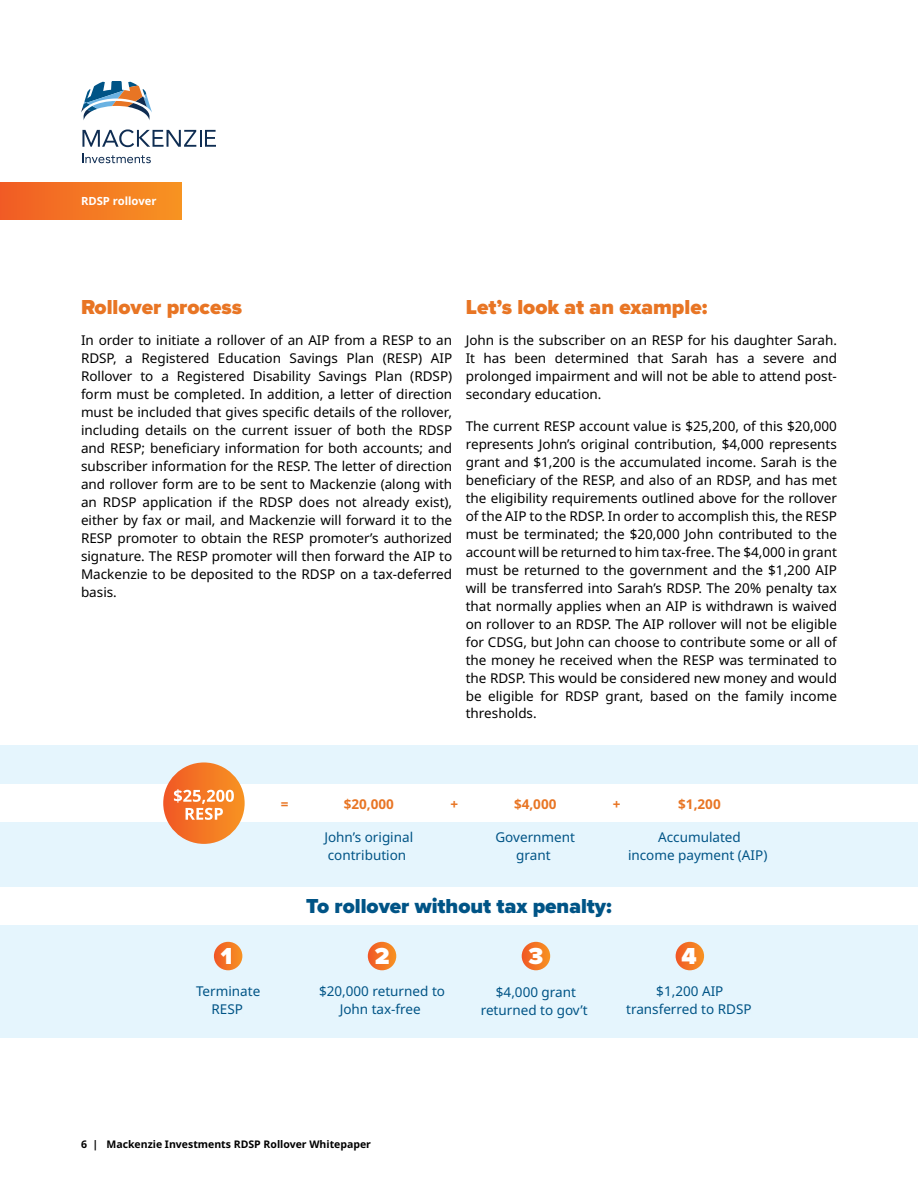
<style>
.page{position:relative;width:918px;height:1188px;background:#fff}
.page>*{position:absolute;margin:0;border:0;box-sizing:border-box;transform-origin:0 0}
.t1{font:900 24px "Proxima Nova";color:#fff}
.Heading_Level_2_-_or{font:900 21px "Proxima Nova";color:#e87524}
.t2{font:900 21px "Proxima Nova";color:#005486}
.body{font:13.5px/18px "Noto Sans";color:#000;text-align:justify}
.t3{font:13.5px/18px "Noto Sans";color:#005486;text-align:center}
.t4{font:700 13.5px "Noto Sans";color:#e87524}
.t5{font:700 11.25px "Noto Sans";color:#fff}
.t6{font:700 10.5px "Noto Sans";color:#000}
.s1{color:#fff}
.s2{color:#e3f5fd}
</style>
<div class="page">
<div style="left:0;top:746px;width:918px;height:292px;background:#e5f5fd"></div>
<div style="left:0;top:785px;width:918px;height:37px;background:#fff"></div>
<div style="left:0;top:887px;width:918px;height:37px;background:#fff"></div>
<svg style="left:81px;top:81px;width:71px;height:39px"></svg>
<svg style="left:82px;top:129px;width:134px;height:18px"></svg>
<svg style="left:83px;top:154px;width:68px;height:9px"></svg>
<div style="left:0;top:183px;width:181px;height:37px;background:linear-gradient(to right,#f15c25,#f79422)"></div>
<svg style="left:163px;top:762px;width:82px;height:82px;background:#f37a2a"></svg>
<svg style="left:174px;top:789px;width:60px;height:31px"></svg>
<div style="left:214px;top:942px;width:28px;height:28px;background:linear-gradient(to right,#f05927,#f78f21);border-radius:14px"></div>
<div style="left:368px;top:942px;width:28px;height:28px;background:linear-gradient(to right,#f05926,#f79022);border-radius:14px"></div>
<div style="left:522px;top:942px;width:28px;height:28px;background:linear-gradient(to right,#f05925,#f79022);border-radius:14px"></div>
<div style="left:676px;top:942px;width:28px;height:28px;background:linear-gradient(to right,#f15925,#f79123);border-radius:14px"></div>
<p class="t5" style="left:81px;top:193px;width:77px">RDSP rollover</p>
<p class="Heading_Level_2_-_or" style="left:81px;top:291px;width:169px">Rollover process<span class="s1">.</span></p>
<p class="body" style="left:81px;top:332px;width:373px">In order to initiate a rollover of an AIP from a RESP to an RDSP, a Registered Education Savings Plan (RESP) AIP Rollover to a Registered Disability Savings Plan (RDSP) form must be completed. In addition, a letter of direction must be included that gives specific details of the rollover, including details on the current issuer of both the RDSP and RESP; beneficiary information for both accounts; and subscriber information for the RESP. The letter of direction and rollover form are to be sent to Mackenzie (along with an RDSP application if the RDSP does not already exist), either by fax or mail, and Mackenzie will forward it to the RESP promoter to obtain the RESP promoter’s authorized signature. The RESP promoter will then forward the AIP to Mackenzie to be deposited to the RDSP on a tax-deferred basis.</p>
<p class="Heading_Level_2_-_or" style="left:466px;top:291px;width:243px">Let’s look at an example:</p>
<p class="body" style="left:466px;top:332px;width:373px">John is the subscriber on an RESP for his daughter Sarah.<br>It has been determined that Sarah has a severe and prolonged impairment and will not be able to attend post&shy;secondary education.</p>
<p class="body" style="left:466px;top:417px;width:373px">The current RESP account value is $25,200, of this $20,000 represents John’s original contribution, $4,000 represents grant and $1,200 is the accumulated income. Sarah is the beneficiary of the RESP, and also of an RDSP, and has met the eligibility requirements outlined above for the rollover of the AIP to the RDSP. In order to accomplish this, the RESP must be terminated; the $20,000 John contributed to the account will be returned to him tax-free. The $4,000 in grant must be returned to the government and the $1,200 AIP will be transferred into Sarah’s RDSP. The 20% penalty tax that normally applies when an AIP is withdrawn is waived on rollover to an RDSP. The AIP rollover will not be eligible for CDSG, but John can choose to contribute some or all of the money he received when the RESP was terminated to the RDSP. This would be considered new money and would be eligible for RDSP grant, based on the family income thresholds.</p>
<p class="t4" style="left:281px;top:794px;width:9px">=</p>
<p class="t4" style="left:451px;top:794px;width:9px">+</p>
<p class="t4" style="left:514px;top:794px;width:44px">$4,000</p>
<p class="t4" style="left:613px;top:794px;width:9px">+</p>
<p class="t4" style="left:678px;top:794px;width:44px">$1,200</p>
<p class="t3" style="left:324px;top:828px;width:90px;text-align:left">John’s original contribution<span class="s2">.</span></p>
<p class="t4" style="left:344px;top:794px;width:52px">$20,000</p>
<p class="t3" style="left:495px;top:828px;width:81px">Government grant<span class="s2">.</span></p>
<p class="t3" style="left:628px;top:828px;width:145px">Accumulated<br>income payment (AIP)<span class="s2">.</span></p>
<h2 class="t2" style="left:306px;top:890px;width:307px">To rollover without tax penalty:</h2>
<h1 class="t1" style="left:221px;top:938px;width:13px">1</h1>
<h1 class="t1" style="left:375px;top:938px;width:16px">2</h1>
<h1 class="t1" style="left:529px;top:938px;width:16px">3</h1>
<h1 class="t1" style="left:682px;top:938px;width:17px">4</h1>
<p class="t3" style="left:196px;top:983px;width:66px">Terminate<br>RESP<span class="s2">.</span></p>
<p class="t3" style="left:319px;top:983px;width:127px">$20,000 returned to<br>John tax-free<span class="s2">.</span></p>
<p class="t3" style="left:481px;top:984px;width:112px">$4,000 grant returned to gov’t<span class="s2">.</span></p>
<p class="t3" style="left:626px;top:983px;width:129px">$1,200 AIP transferred to RDSP<span class="s2">.</span></p>
<p class="t6" style="left:81px;top:1136px;width:292px">6 | Mackenzie Investments RDSP Rollover Whitepaper</p>
</div>
